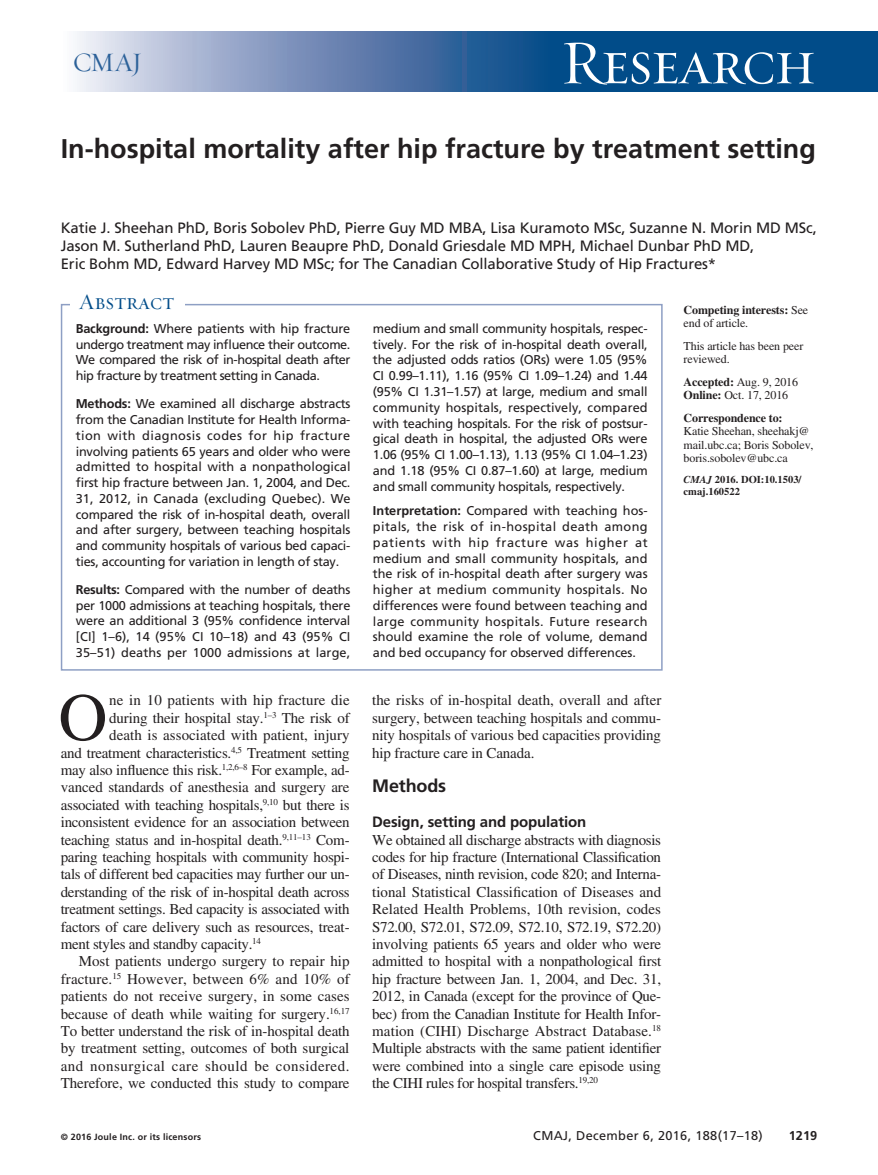
<style>
.page{position:relative;width:878px;height:1175px;background:#fff}
.page>*{position:absolute;margin:0;border:0;box-sizing:border-box;transform-origin:0 0}
.DC{font:67.5px "Times LT Std";color:#231f20}
.Article_type{font:63px "Requiem Display HTF Small Caps";letter-spacing:-.03em;color:#fff}
.Article_title{font:700 27px "Frutiger LT Std";color:#231f20}
.t1{font:27px "Requiem Display HTF Roman";color:#2c6199}
.Abstract_head{font:22.5px "Requiem Display HTF Small Caps";color:#014c89}
.t2{font:700 18px "Frutiger LT Std";letter-spacing:-.01em;color:#231f20}
.PJ{font:15px/17.4px "Times LT Std";letter-spacing:-.01em;color:#231f20;text-align:justify}
.DC-2{font:15px "Times LT Std";letter-spacing:-.02em;color:#231f20}
.Contrib{font:15px/18px "Frutiger LT Std";letter-spacing:-.01em;color:#231f20}
.DC-3{font:15px "Times LT Std";color:#231f20}
.DC-4{font:15px "Times LT Std";letter-spacing:.005em;color:#231f20}
.t3{font:700 15px "Frutiger LT Std";letter-spacing:-.01em;color:#231f20}
.Abstract{font:12.75px/15.8px "Frutiger LT Std";letter-spacing:-.02em;color:#231f20;text-align:justify}
.Abstract-2{font:12.75px "Frutiger LT Std";letter-spacing:.025em;color:#231f20}
.t4{font:700 12.75px "Frutiger LT Std";color:#231f20}
.Corresp{font:12px/13.5px "Times LT Std";letter-spacing:-.01em;color:#231f20}
.Date{font:12px/13.5px "Times LT Std";letter-spacing:-.01em;color:#231f20}
.CI{font:700 12px/13.5px "Times LT Std";letter-spacing:-.01em;color:#231f20}
.PJ_small{font:12px/13.5px "Times LT Std";letter-spacing:-.01em;color:#231f20}
.Article_id{font:700 10.5px/12px "Times LT Std";color:#231f20}
.t5{font:700 9px "Frutiger LT Std";letter-spacing:.02em;color:#231f20}
.s1{font-weight:400}
.s2{font-weight:700}
.s3{font-style:italic}
</style>
<div class="page">
<div style="left:542px;top:32px;width:336px;height:60px;background:#014c89"></div>
<svg style="left:77px;top:32px;width:465px;height:60px;background:#7893ba"></svg>
<div style="left:61px;top:304px;width:601px;height:366px;border:2px solid #8e9fc4"></div>
<div style="left:70px;top:286px;width:115px;height:29px;background:#fff"></div>
<h3 class="t1" style="left:73px;top:46px;width:71px">CMAJ</h3>
<p class="Article_type" style="left:560px;top:26px;width:258px">Research</p>
<p class="Article_title" style="left:61px;top:133px;width:756px">In-hospital mortality after hip fracture by treatment setting</p>
<p class="Contrib" style="left:61px;top:219px;width:757px">Katie J. Sheehan PhD, Boris Sobolev PhD, Pierre Guy MD MBA, Lisa Kuramoto MSc, Suzanne N. Morin MD MSc,<br>Jason M. Sutherland PhD, Lauren Beaupre PhD, Donald Griesdale MD MPH, Michael Dunbar PhD MD,<br>Eric Bohm MD, Edward Harvey MD MSc; for The Canadian Collaborative Study of Hip Fractures*</p>
<p class="CI" style="left:683px;top:303px;width:126px">Competing interests: <span class="s1">See end of article.</span></p>
<p class="PJ_small" style="left:683px;top:339px;width:121px">This article has been peer reviewed.</p>
<p class="Date" style="left:683px;top:375px;width:116px"><span class="s2">Accepted:</span> Aug. 9, 2016<br><span class="s2">Online:</span> Oct. 17, 2016</p>
<p class="Corresp" style="left:683px;top:411px;width:131px"><span class="s2">Correspondence to:<br></span>Katie Sheehan, sheehakj@ mail.ubc.ca; Boris Sobolev, boris.sobolev@ubc.ca</p>
<p class="Article_id" style="left:683px;top:473px;width:119px"><span class="s3">CMAJ</span> 2016. DOI:10.1503/ cmaj.160522</p>
<p class="Abstract_head" style="left:79px;top:288px;width:97px">Abstract</p>
<p class="Abstract" style="left:76px;top:321px;width:276px"><span class="s2">Background:</span> Where patients with hip fracture undergo treatment may influence their outcome.<br>We compared the risk of in-hospital death after hip fracture by treatment setting in Canada.</p>
<p class="Abstract" style="left:76px;top:396px;width:276px"><span class="s2">Methods:</span> We examined all discharge abstracts from the Canadian Institute for Health Informa&shy;tion with diagnosis codes for hip fracture involving patients 65 years and older who were admitted to hospital with a nonpathological first hip fracture between Jan. 1, 2004, and Dec.<br>31, 2012, in Canada (excluding Quebec). We compared the risk of in-hospital death, overall and after surgery, between teaching hospitals and community hospitals of various bed capaci&shy;ties, accounting for variation in length of stay.</p>
<p class="Abstract" style="left:76px;top:581px;width:276px"><span class="s2">Results:</span> Compared with the number of deaths per 1000 admissions at teaching hospitals, there were an additional 3 (95% confidence interval [CI] 1–6), 14 (95% CI 10–18) and 43 (95% CI 35–51) deaths per 1000 admissions at large,</p>
<p class="Abstract" style="left:373px;top:321px;width:276px">medium and small community hospitals, respec&shy;tively. For the risk of in-hospital death overall, the adjusted odds ratios (ORs) were 1.05 (95% CI 0.99–1.11), 1.16 (95% CI 1.09–1.24) and 1.44 (95% CI 1.31–1.57) at large, medium and small community hospitals, respectively, compared with teaching hospitals. For the risk of postsur&shy;gical death in hospital, the adjusted ORs were 1.06 (95% CI 1.00–1.13), 1.13 (95% CI 1.04–1.23) and 1.18 (95% CI 0.87–1.60) at large, medium and small community hospitals, respectively.</p>
<p class="Abstract" style="left:373px;top:503px;width:276px"><span class="s2">Interpretation:</span> Compared with teaching hos&shy;pitals, the risk of in-hospital death among patients with hip fracture was higher at medium and small community hospitals, and the risk of in-hospital death after surgery was higher at medium community hospitals. No differences were found between teaching and large community hospitals. Future research should examine the role of volume, demand and bed occupancy for observed differences.</p>
<p class="DC" style="left:58px;top:679px;width:50px">O</p>
<p class="DC-4" style="left:109px;top:692px;width:242px">ne in 10 patients with hip fracture die</p>
<p class="DC-2" style="left:109px;top:709px;width:242px">during their hospital stay.<sup>1–3</sup> The risk of</p>
<p class="DC-3" style="left:109px;top:726px;width:242px">death is associated with patient, injury</p>
<p class="DC-2" style="left:61px;top:744px;width:290px">and treatment characteristics.<sup>4,5</sup> Treatment setting</p>
<p class="DC-2" style="left:61px;top:761px;width:290px">may also influence this risk.<sup>1,2,6–8</sup> For example, ad-</p>
<p class="DC-2" style="left:61px;top:779px;width:290px">vanced standards of anesthesia and surgery are</p>
<p class="DC-2" style="left:61px;top:796px;width:290px">associated with teaching hospitals,<sup>9,10</sup> but there is</p>
<p class="DC-2" style="left:61px;top:813px;width:290px">inconsistent evidence for an association between</p>
<p class="DC-2" style="left:61px;top:831px;width:290px">teaching status and in-hospital death.<sup>9,11–13</sup> Com-</p>
<p class="DC-2" style="left:61px;top:848px;width:290px">paring teaching hospitals with community hospi-</p>
<p class="DC-2" style="left:61px;top:866px;width:290px">tals of different bed capacities may further our un-</p>
<p class="DC-2" style="left:61px;top:883px;width:290px">derstanding of the risk of in-hospital death across</p>
<p class="DC-2" style="left:61px;top:900px;width:290px">treatment settings. Bed capacity is associated with</p>
<p class="DC-2" style="left:61px;top:918px;width:290px">factors of care delivery such as resources, treat-</p>
<p class="DC-2" style="left:61px;top:935px;width:202px">ment styles and standby capacity.<sup>14</sup></p>
<p class="PJ" style="left:61px;top:952px;width:290px;text-indent:18px">Most patients undergo surgery to repair hip fracture.<sup>15</sup> However, between 6% and 10% of patients do not receive surgery, in some cases because of death while waiting for surgery.<sup>16,17<br></sup>To better understand the risk of in-hospital death by treatment setting, outcomes of both surgical and nonsurgical care should be considered.<br>Therefore, we conducted this study to compare</p>
<p class="PJ" style="left:372px;top:691px;width:291px">the risks of in-hospital death, overall and after surgery, between teaching hospitals and commu&shy;nity hospitals of various bed capacities providing hip fracture care in Canada.</p>
<h1 class="t2" style="left:372px;top:775px;width:75px">Methods</h1>
<h2 class="t3" style="left:372px;top:813px;width:216px">Design, setting and population</h2>
<p class="PJ" style="left:372px;top:830px;width:290px">We obtained all discharge abstracts with diagnosis codes for hip fracture (International Classification of Diseases, ninth revision, code 820; and Interna&shy;tional Statistical Classification of Diseases and Related Health Problems, 10th revision, codes S72.00, S72.01, S72.09, S72.10, S72.19, S72.20) involving patients 65 years and older who were admitted to hospital with a nonpathological first hip fracture between Jan. 1, 2004, and Dec. 31, 2012, in Canada (except for the province of Que&shy;bec) from the Canadian Institute for Health Infor&shy;mation (CIHI) Discharge Abstract Database.<sup>18<br></sup>Multiple abstracts with the same patient identifier were combined into a single care episode using the CIHI rules for hospital transfers.<sup>19,20</sup></p>
<p class="t5" style="left:61px;top:1131px;width:142px">© 2016 Joule Inc. or its licensors</p>
<p class="Abstract-2" style="left:533px;top:1127px;width:231px">CMAJ, December 6, 2016, 188(17–18)</p>
<p class="t4" style="left:788px;top:1127px;width:30px">1219</p>
</div>
